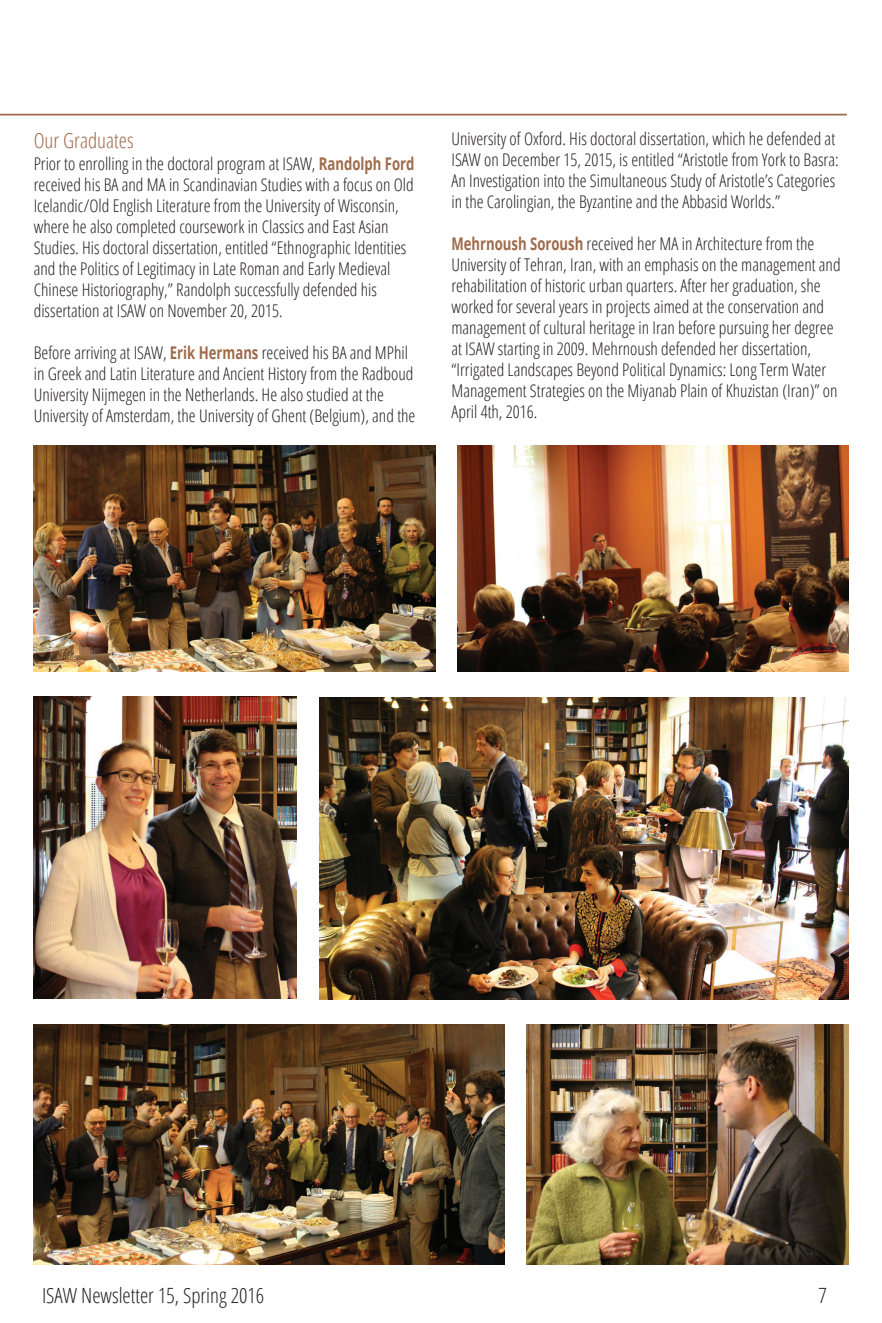
<style>
.page{position:relative;width:882px;height:1323px;background:#fff}
.page>*{position:absolute;margin:0;border:0;box-sizing:border-box;transform-origin:0 0}
.t1{font:300 condensed 21px "Open Sans";color:#231f20}
.t2{font:300 condensed 21px "Open Sans";color:#9e6a4a}
.t3{font:300 condensed 17.5px/21px "Open Sans";color:#231f20}
.s1{font-weight:700;font-stretch:normal;color:#9e6a4a}
</style>
<div class="page">
<hr style="left:0;top:114px;width:847px;height:2px;background:#9e6a4a">
<img style="left:34px;top:1024px;width:470px;height:240px">
<img style="left:526px;top:1024px;width:322px;height:240px">
<img style="left:34px;top:445px;width:401px;height:227px">
<img style="left:458px;top:445px;width:390px;height:227px">
<img style="left:319px;top:697px;width:529px;height:302px">
<img style="left:34px;top:696px;width:262px;height:303px">
<p class="t2" style="left:34px;top:126px;width:101px">Our Graduates</p>
<p class="t3" style="left:34px;top:153px;width:382px">Prior to enrolling in the doctoral program at ISAW, <span class="s1">Randolph Ford </span>received his BA and MA in Scandinavian Studies with a focus on Old Icelandic/Old English Literature from the University of Wisconsin, where he also completed coursework in Classics and East Asian Studies. His doctoral dissertation, entitled “Ethnographic Identities and the Politics of Legitimacy in Late Roman and Early Medieval Chinese Historiography,” Randolph successfully defended his dissertation at ISAW on November 20, 2015.</p>
<p class="t3" style="left:34px;top:342px;width:383px">Before arriving at ISAW, <span class="s1">Erik Hermans</span> received his BA and MPhil in Greek and Latin Literature and Ancient History from the Radboud University Nijmegen in the Netherlands. He also studied at the University of Amsterdam, the University of Ghent (Belgium), and the</p>
<p class="t3" style="left:451px;top:128px;width:389px">University of Oxford. His doctoral dissertation, which he defended at ISAW on December 15, 2015, is entitled “Aristotle from York to Basra:<br>An Investigation into the Simultaneous Study of Aristotle’s Categories in the Carolingian, the Byzantine and the Abbasid Worlds.”</p>
<p class="t3" style="left:451px;top:233px;width:391px"><span class="s1">Mehrnoush Soroush</span> received her MA in Architecture from the University of Tehran, Iran, with an emphasis on the management and rehabilitation of historic urban quarters. After her graduation, she worked for several years in projects aimed at the conservation and management of cultural heritage in Iran before pursuing her degree at ISAW starting in 2009. Mehrnoush defended her dissertation, “Irrigated Landscapes Beyond Political Dynamics: Long Term Water Management Strategies on the Miyanab Plain of Khuzistan (Iran)” on April 4th, 2016.</p>
<p class="t1" style="left:42px;top:1282px;width:224px">ISAW Newsletter 15, Spring 2016</p>
<p class="t1" style="left:818px;top:1282px;width:10px">7</p>
</div>
